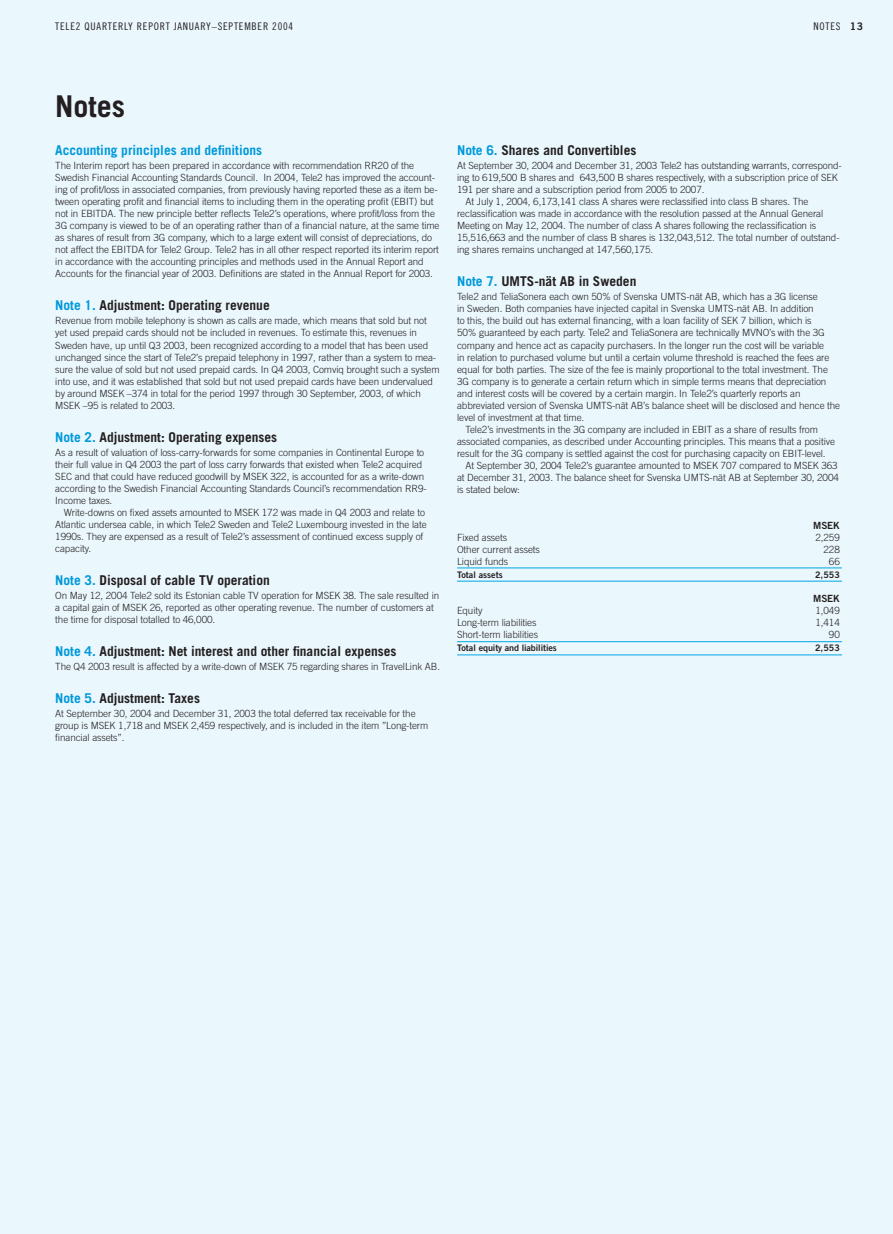
<style>
.page{position:relative;width:893px;height:1234px;background:#fff}
.page>*{position:absolute;margin:0;border:0;box-sizing:border-box;transform-origin:0 0}
.t1{font:700 30px "Trade Gothic";color:#231f20}
.t2{font:700 13.5px "Trade Gothic";color:#231f20}
.t3{font:700 13.5px "Trade Gothic";color:#0099da}
.t4{font:10.5px "Trade Gothic Cond Eighteen";letter-spacing:.075em;color:#231f20}
.t5{font:300 9.9px/12px "Trade Gothic";letter-spacing:-.01em;color:#231f20}
.t6{font:9.9px "Trade Gothic Bold Two";letter-spacing:-.01em;color:#231f20}
.t7{font:9px "Trade Gothic Bold Two";letter-spacing:-.01em;color:#231f20}
.s1{font-family:"Trade Gothic Bold Two"}
.s2{color:#0099da}
</style>
<div class="page">
<div style="left:0;top:0;width:893px;height:1233px;background:#eaf7fd"></div>
<hr style="left:457px;top:567px;width:385px;height:1px;background:#00a6e4">
<hr style="left:457px;top:580px;width:385px;height:1px;background:#00a6e4">
<hr style="left:457px;top:641px;width:385px;height:1px;background:#00a6e4">
<hr style="left:457px;top:654px;width:385px;height:1px;background:#00a6e4">
<p class="t4" style="left:55px;top:22px;width:239px">TELE2 QUARTERLY REPORT JANUARY–SEPTEMBER 2004</p>
<p class="t4" style="left:813px;top:22px;width:51px">NOTES <span class="s1">13</span></p>
<h1 class="t1" style="left:55px;top:95px;width:71px">Notes</h1>
<h2 class="t3" style="left:55px;top:145px;width:209px">Accounting principles and definitions</h2>
<p class="t5" style="left:55px;top:160px;width:386px">The Interim report has been prepared in accordance with recommendation RR20 of the Swedish Financial Accounting Standards Council. In 2004, Tele2 has improved the account&shy;ing of profit/loss in associated companies, from previously having reported these as a item be&shy;tween operating profit and financial items to including them in the operating profit (EBIT) but not in EBITDA. The new principle better reflects Tele2’s operations, where profit/loss from the 3G company is viewed to be of an operating rather than of a financial nature, at the same time as shares of result from 3G company, which to a large extent will consist of depreciations, do not affect the EBITDA for Tele2 Group. Tele2 has in all other respect reported its interim report in accordance with the accounting principles and methods used in the Annual Report and Accounts for the financial year of 2003. Definitions are stated in the Annual Report for 2003.</p>
<h2 class="t2" style="left:55px;top:300px;width:216px"><span class="s2">Note 1.</span> Adjustment: Operating revenue</h2>
<p class="t5" style="left:55px;top:316px;width:386px">Revenue from mobile telephony is shown as calls are made, which means that sold but not yet used prepaid cards should not be included in revenues. To estimate this, revenues in Sweden have, up until Q3 2003, been recognized according to a model that has been used unchanged since the start of Tele2’s prepaid telephony in 1997, rather than a system to mea&shy;sure the value of sold but not used prepaid cards. In Q4 2003, Comviq brought such a system into use, and it was established that sold but not used prepaid cards have been undervalued by around MSEK –374 in total for the period 1997 through 30 September, 2003, of which MSEK –95 is related to 2003.</p>
<h2 class="t2" style="left:55px;top:431px;width:224px"><span class="s2">Note 2.</span> Adjustment: Operating expenses</h2>
<p class="t5" style="left:55px;top:447px;width:373px">As a result of valuation of loss-carry-forwards for some companies in Continental Europe to their full value in Q4 2003 the part of loss carry forwards that existed when Tele2 acquired SEC and that could have reduced goodwill by MSEK 322, is accounted for as a write-down according to the Swedish Financial Accounting Standards Council’s recommendation RR9- Income taxes.</p>
<p class="t5" style="left:55px;top:507px;width:373px;text-indent:9px">Write-downs on fixed assets amounted to MSEK 172 was made in Q4 2003 and relate to Atlantic undersea cable, in which Tele2 Sweden and Tele2 Luxembourg invested in the late 1990s. They are expensed as a result of Tele2’s assessment of continued excess supply of capacity.</p>
<h2 class="t2" style="left:55px;top:575px;width:216px"><span class="s2">Note 3.</span> Disposal of cable TV operation</h2>
<p class="t5" style="left:55px;top:590px;width:385px">On May 12, 2004 Tele2 sold its Estonian cable TV operation for MSEK 38. The sale resulted in a capital gain of MSEK 26, reported as other operating revenue. The number of customers at the time for disposal totalled to 46,000.</p>
<h2 class="t2" style="left:55px;top:646px;width:343px"><span class="s2">Note 4.</span> Adjustment: Net interest and other financial expenses</h2>
<p class="t5" style="left:55px;top:661px;width:386px">The Q4 2003 result is affected by a write-down of MSEK 75 regarding shares in TravelLink AB.</p>
<h2 class="t2" style="left:55px;top:693px;width:146px"><span class="s2">Note 5.</span> Adjustment: Taxes</h2>
<p class="t5" style="left:55px;top:708px;width:375px">At September 30, 2004 and December 31, 2003 the total deferred tax receivable for the group is MSEK 1,718 and MSEK 2,459 respectively, and is included in the item ”Long-term financial assets”.</p>
<h2 class="t2" style="left:457px;top:145px;width:181px"><span class="s2">Note 6.</span> Shares and Convertibles</h2>
<p class="t5" style="left:457px;top:160px;width:386px">At September 30, 2004 and December 31, 2003 Tele2 has outstanding warrants, correspond-</p>
<p class="t5" style="left:457px;top:172px;width:382px">ing to 619,500 B shares and 643,500 B shares respectively, with a subscription price of SEK</p>
<p class="t5" style="left:457px;top:184px;width:249px">191 per share and a subscription period from 2005 to 2007.</p>
<p class="t5" style="left:466px;top:196px;width:344px">At July 1, 2004, 6,173,141 class A shares were reclassified into class B shares. The</p>
<p class="t5" style="left:457px;top:208px;width:368px">reclassification was made in accordance with the resolution passed at the Annual General</p>
<p class="t5" style="left:457px;top:220px;width:361px">Meeting on May 12, 2004. The number of class A shares following the reclassification is</p>
<p class="t5" style="left:457px;top:232px;width:384px">15,516,663 and the number of class B shares is 132,043,512. The total number of outstand-</p>
<p class="t5" style="left:457px;top:244px;width:198px">ing shares remains unchanged at 147,560,175.</p>
<h2 class="t2" style="left:457px;top:276px;width:181px"><span class="s2">Note 7.</span> UMTS-nät AB in Sweden</h2>
<p class="t5" style="left:457px;top:292px;width:362px">Tele2 and TeliaSonera each own 50% of Svenska UMTS-nät AB, which has a 3G license</p>
<p class="t5" style="left:457px;top:304px;width:358px">in Sweden. Both companies have injected capital in Svenska UMTS-nät AB. In addition</p>
<p class="t5" style="left:457px;top:316px;width:356px">to this, the build out has external financing, with a loan facility of SEK 7 billion, which is</p>
<p class="t5" style="left:457px;top:328px;width:369px">50% guaranteed by each party. Tele2 and TeliaSonera are technically MVNO’s with the 3G</p>
<p class="t5" style="left:457px;top:340px;width:369px">company and hence act as capacity purchasers. In the longer run the cost will be variable</p>
<p class="t5" style="left:457px;top:352px;width:374px">in relation to purchased volume but until a certain volume threshold is reached the fees are</p>
<p class="t5" style="left:457px;top:364px;width:372px">equal for both parties. The size of the fee is mainly proportional to the total investment. The</p>
<p class="t5" style="left:457px;top:376px;width:371px">3G company is to generate a certain return which in simple terms means that depreciation</p>
<p class="t5" style="left:457px;top:388px;width:345px">and interest costs will be covered by a certain margin. In Tele2’s quarterly reports an</p>
<p class="t5" style="left:457px;top:400px;width:385px">abbreviated version of Svenska UMTS-nät AB’s balance sheet will be disclosed and hence the</p>
<p class="t5" style="left:457px;top:412px;width:129px">level of investment at that time.</p>
<p class="t5" style="left:466px;top:424px;width:354px">Tele2’s investments in the 3G company are included in EBIT as a share of results from</p>
<p class="t5" style="left:457px;top:436px;width:379px">associated companies, as described under Accounting principles. This means that a positive</p>
<p class="t5" style="left:457px;top:448px;width:370px">result for the 3G company is settled against the cost for purchasing capacity on EBIT-level.</p>
<p class="t5" style="left:466px;top:460px;width:374px">At September 30, 2004 Tele2’s guarantee amounted to MSEK 707 compared to MSEK 363</p>
<p class="t5" style="left:457px;top:472px;width:383px">at December 31, 2003. The balance sheet for Svenska UMTS-nät AB at September 30, 2004</p>
<p class="t5" style="left:457px;top:484px;width:64px">is stated below:</p>
<p class="t6" style="left:813px;top:521px;width:28px">MSEK</p>
<p class="t5" style="left:457px;top:532px;width:52px">Fixed assets</p>
<p class="t5" style="left:815px;top:532px;width:26px">2,259</p>
<p class="t5" style="left:457px;top:544px;width:84px">Other current assets</p>
<p class="t5" style="left:823px;top:544px;width:18px">228</p>
<p class="t5" style="left:457px;top:556px;width:53px">Liquid funds</p>
<p class="t5" style="left:829px;top:556px;width:12px">66</p>
<p class="t7" style="left:457px;top:571px;width:47px">Total assets</p>
<p class="t7" style="left:815px;top:571px;width:26px">2,553</p>
<p class="t6" style="left:813px;top:595px;width:28px">MSEK</p>
<p class="t5" style="left:457px;top:605px;width:27px">Equity</p>
<p class="t5" style="left:815px;top:605px;width:26px">1,049</p>
<p class="t5" style="left:457px;top:617px;width:81px">Long-term liabilities</p>
<p class="t5" style="left:815px;top:617px;width:26px">1,414</p>
<p class="t5" style="left:457px;top:629px;width:82px">Short-term liabilities</p>
<p class="t5" style="left:829px;top:629px;width:12px">90</p>
<p class="t7" style="left:457px;top:644px;width:101px">Total equity and liabilities</p>
<p class="t7" style="left:815px;top:644px;width:26px">2,553</p>
</div>
